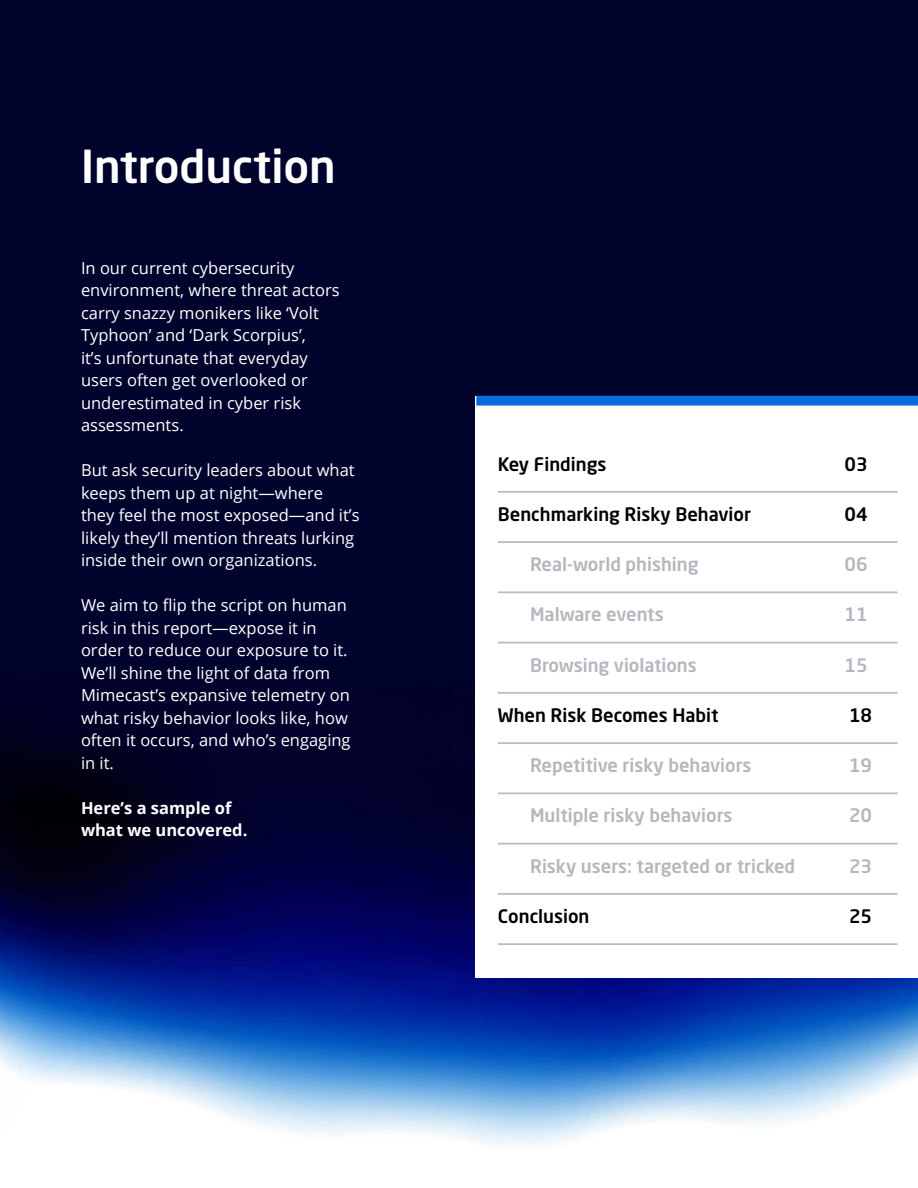
<style>
.page{position:relative;width:918px;height:1188px;background:#fff}
.page>*{position:absolute;margin:0;border:0;box-sizing:border-box;transform-origin:0 0}
.t1{font:500 45px "Neo Sans W1 G";color:#fff}
.t2{font:500 18.45px "Neo Sans W1 G";color:#b6b6be}
.t3{font:500 18.45px "Neo Sans W1 G";color:#000}
.t4{font:16.5px/22.5px "Open Sans";color:#fff}
.t5{font:700 16.5px/22.5px "Open Sans";color:#fff}
</style>
<div class="page">
<img style="left:0;top:0;width:918px;height:1146px">
<div style="left:476px;top:396px;width:442px;height:581px;background:#fff"></div>
<div style="left:476px;top:396px;width:442px;height:10px;background:#076ddd"></div>
<hr style="left:498px;top:491px;width:400px;height:2px;background:#bcbec0">
<hr style="left:498px;top:541px;width:400px;height:2px;background:#bcbec0">
<hr style="left:498px;top:591px;width:400px;height:2px;background:#bcbec0">
<hr style="left:498px;top:642px;width:400px;height:2px;background:#bcbec0">
<hr style="left:498px;top:692px;width:400px;height:2px;background:#bcbec0">
<hr style="left:498px;top:742px;width:400px;height:2px;background:#bcbec0">
<hr style="left:498px;top:792px;width:400px;height:2px;background:#bcbec0">
<hr style="left:498px;top:843px;width:400px;height:2px;background:#bcbec0">
<hr style="left:498px;top:893px;width:400px;height:2px;background:#bcbec0">
<hr style="left:498px;top:943px;width:400px;height:2px;background:#bcbec0">
<h1 class="t1" style="left:81px;top:138px;width:256px">Introduction</h1>
<p class="t4" style="left:81px;top:256px;width:260px">In our current cybersecurity environment, where threat actors carry snazzy monikers like ‘Volt<br>Typhoon’ and ‘Dark Scorpius’,<br>it’s unfortunate that everyday users often get overlooked or underestimated in cyber risk assessments.</p>
<p class="t4" style="left:81px;top:459px;width:280px">But ask security leaders about what keeps them up at night—where they feel the most exposed—and it’s likely they’ll mention threats lurking inside their own organizations.</p>
<p class="t4" style="left:81px;top:594px;width:271px">We aim to flip the script on human risk in this report—expose it in order to reduce our exposure to it.<br>We’ll shine the light of data from<br>Mimecast’s expansive telemetry on what risky behavior looks like, how often it occurs, and who’s engaging in it.</p>
<p class="t5" style="left:81px;top:796px;width:168px">Here’s a sample of what we uncovered.</p>
<p class="t3" style="left:498px;top:452px;width:110px">Key Findings</p>
<p class="t3" style="left:844px;top:452px;width:25px">03</p>
<p class="t3" style="left:498px;top:503px;width:255px">Benchmarking Risky Behavior</p>
<p class="t3" style="left:844px;top:503px;width:25px">04</p>
<p class="t2" style="left:530px;top:553px;width:170px">Real-world phishing</p>
<p class="t2" style="left:844px;top:553px;width:25px">06</p>
<p class="t2" style="left:530px;top:603px;width:135px">Malware events</p>
<p class="t2" style="left:844px;top:603px;width:25px">11</p>
<p class="t2" style="left:530px;top:653px;width:168px">Browsing violations</p>
<p class="t2" style="left:844px;top:653px;width:25px">15</p>
<p class="t3" style="left:498px;top:703px;width:222px">When Risk Becomes Habit</p>
<p class="t3" style="left:849px;top:703px;width:25px">18</p>
<p class="t2" style="left:530px;top:754px;width:223px">Repetitive risky behaviors</p>
<p class="t2" style="left:849px;top:754px;width:25px">19</p>
<p class="t2" style="left:530px;top:804px;width:204px">Multiple risky behaviors</p>
<p class="t2" style="left:849px;top:804px;width:25px">20</p>
<p class="t2" style="left:530px;top:854px;width:267px">Risky users: targeted or tricked</p>
<p class="t2" style="left:849px;top:854px;width:25px">23</p>
<p class="t3" style="left:498px;top:904px;width:93px">Conclusion</p>
<p class="t3" style="left:849px;top:904px;width:25px">25</p>
</div>
